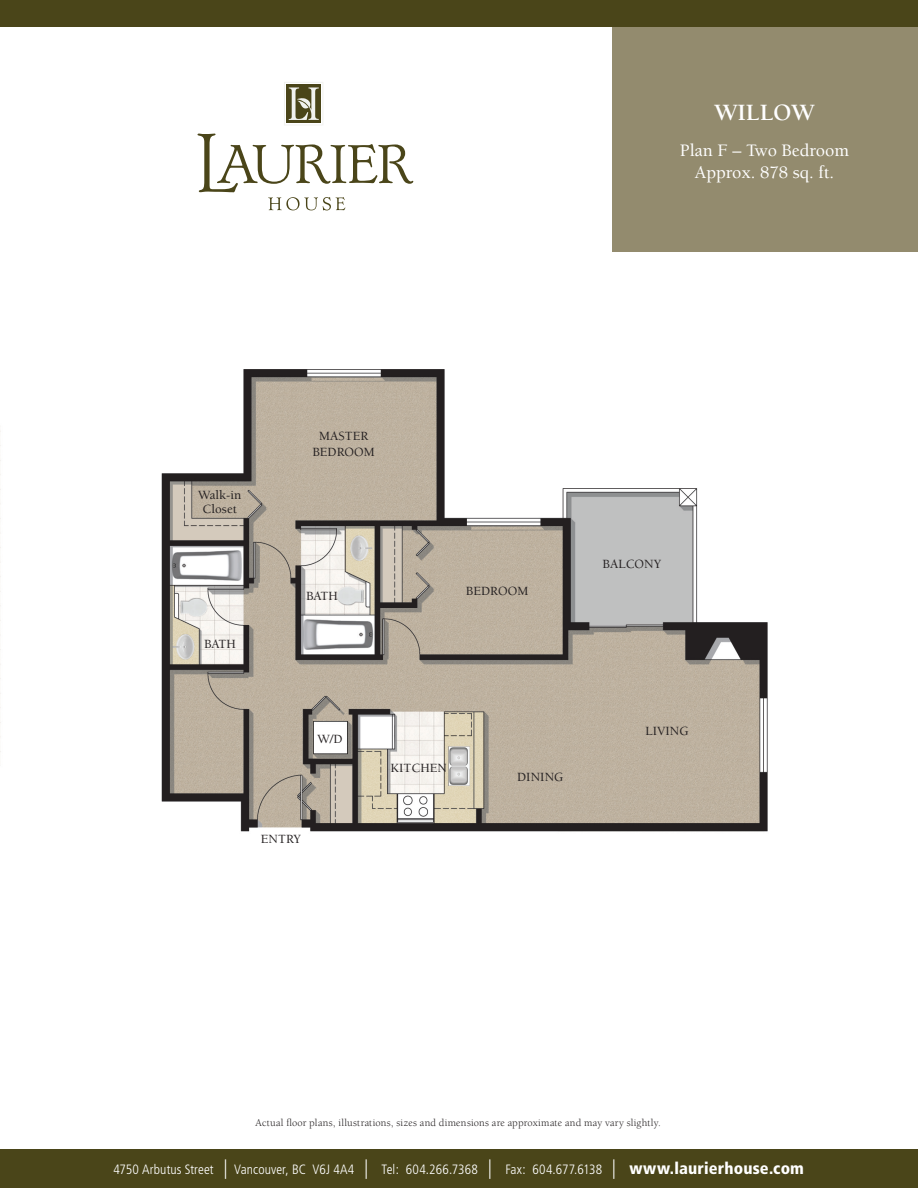
<style>
.page{position:relative;width:918px;height:1188px;background:#fff}
.page>*{position:absolute;margin:0;border:0;box-sizing:border-box;transform-origin:0 0}
.t1{font:700 24px "Berkeley";color:#fff}
.t2{font:500 18px "Berkeley";color:#fff}
.sans{font:300 condensed 13.5px "Frutiger";letter-spacing:.005em;color:#fff}
.meta_centered{font:500 12.9px "Berkeley";letter-spacing:.005em;color:#231f20}
.body_indent{font:10.5px "Berkeley";letter-spacing:.025em;color:#231f20}
.s1{font-size:19.5px}
.s2{font-weight:900;font-size:16.5px}
</style>
<div class="page">
<div style="left:613px;top:27px;width:305px;height:225px;background:#938b6e"></div>
<div style="left:0;top:1149px;width:918px;height:39px;background:#4a4519"></div>
<div style="left:0;top:0;width:918px;height:27px;background:#4a4519"></div>
<img style="left:0;top:369px;width:768px;height:463px">
<svg style="left:198px;top:134px;width:215px;height:76px"></svg>
<svg style="left:284px;top:82px;width:39px;height:43px"></svg>
<p class="t1" style="left:714px;top:99px;width:102px">WILLOW</p>
<p class="t2" style="left:680px;top:140px;width:171px">PLAN F – TWO BEDROOM</p>
<p class="t2" style="left:695px;top:163px;width:141px">APPROX. 878 SQ. FT.</p>
<p class="meta_centered" style="left:198px;top:489px;width:45px">WALK-IN</p>
<p class="meta_centered" style="left:203px;top:502px;width:36px">CLOSET</p>
<p class="meta_centered" style="left:204px;top:637px;width:24px">BATH</p>
<p class="meta_centered" style="left:319px;top:429px;width:35px">MASTER</p>
<p class="meta_centered" style="left:313px;top:445px;width:64px">BEDROOM</p>
<p class="meta_centered" style="left:306px;top:589px;width:24px">BATH</p>
<p class="meta_centered" style="left:466px;top:584px;width:64px">BEDROOM</p>
<p class="meta_centered" style="left:317px;top:732px;width:26px">W/D</p>
<p class="meta_centered" style="left:261px;top:832px;width:41px">ENTRY</p>
<p class="meta_centered" style="left:391px;top:762px;width:58px">KITCHEN</p>
<p class="meta_centered" style="left:517px;top:770px;width:17px">DININ</p>
<p class="meta_centered" style="left:554px;top:770px;width:11px">G</p>
<p class="meta_centered" style="left:603px;top:557px;width:51px">BALCONY</p>
<p class="meta_centered" style="left:645px;top:724px;width:45px">LIVIN G</p>
<p class="body_indent" style="left:255px;top:1117px;width:407px">Actual floor plans, illustrations, sizes and dimensions are approximate and may vary slightly.</p>
<p class="sans" style="left:113px;top:1162px;width:692px">4750 Arbutus Street <span class="s1">|</span> Vancouver, BC V6J 4A4 <span class="s1">|</span> Tel: 604.266.7368 <span class="s1">|</span> Fax: 604.677.6138 <span class="s1">|</span> <span class="s2">www.laurierhouse.com</span></p>
</div>
